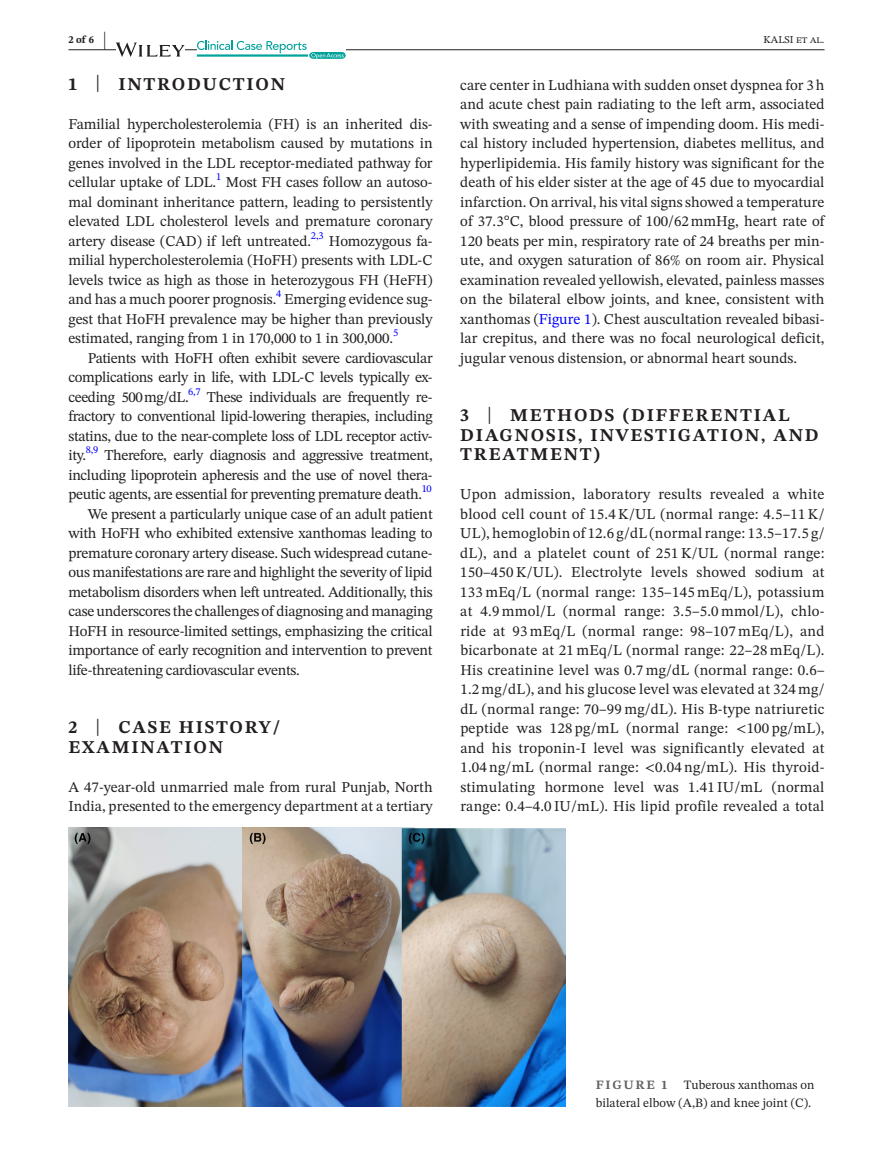
<style>
.page{position:relative;width:893px;height:1174px;background:#fff}
.page>*{position:absolute;margin:0;border:0;box-sizing:border-box;transform-origin:0 0}
.t1{font:700 18px/19.5px "STIX Two Text";letter-spacing:.1em;color:#231f20}
.t2{font:15px/19.5px "STIX Two Text";letter-spacing:-.005em;color:#231f20;text-align:justify}
.t3{font:12.75px/18px "STIX Two Text";color:#231f20;text-align:right}
.t4{font:700 12.75px "STIX Two Text";letter-spacing:.14em;color:#636366}
.t5{font:10.5px "STIX Two Text";color:#00f}
.t6{font:10.5px "STIX Two Text";color:#231f20}
.t7{font:700 10.5px "STIX Two Text";color:#231f20}
.s1{font-size:21px}
.s2{font-weight:400;font-size:23.7px}
.s3{color:#00f}
.s4{font-family:"STIX"}
</style>
<div class="page">
<hr style="left:68px;top:49px;width:756px;height:1px;background:#231f20">
<svg style="left:116px;top:43px;width:69px;height:14px"></svg>
<svg style="left:197px;top:41px;width:149px;height:18px"></svg>
<img style="left:68px;top:827px;width:498px;height:280px">
<p class="t7" style="left:68px;top:32px;width:39px">2 of 6 <span class="s1">|</span></p>
<p class="t6" style="left:763px;top:32px;width:62px">KALSI et al.</p>
<p class="t1" style="left:68px;top:74px;width:218px">1 <span class="s2">|</span> INTRODUCTION</p>
<p class="t2" style="left:68px;top:114px;width:366px">Familial hypercholesterolemia (FH) is an inherited dis&shy;order of lipoprotein metabolism caused by mutations in genes involved in the LDL receptor-mediated pathway for cellular uptake of LDL.</p>
<p class="t2" style="left:460px;top:75px;width:366px">care center in Ludhiana with sudden onset dyspnea for 3h and acute chest pain radiating to the left arm, associated with sweating and a sense of impending doom. His medi&shy;cal history included hypertension, diabetes mellitus, and hyperlipidemia. His family history was significant for the death of his elder sister at the age of 45 due to myocardial infarction. On arrival, his vital signs showed a temperature of 37.3°C, blood pressure of 100/62mmHg, heart rate of 120 beats per min, respiratory rate of 24 breaths per min&shy;ute, and oxygen saturation of 86% on room air. Physical examination revealed yellowish, elevated, painless masses on the bilateral elbow joints, and knee, consistent with xanthomas (<span class="s3">Figure 1</span>). Chest auscultation revealed bibasi&shy;lar crepitus, and there was no focal neurological deficit, jugular venous distension, or abnormal heart sounds.</p>
<p class="t5" style="left:216px;top:169px;width:7px">1</p>
<p class="t2" style="left:68px;top:172px;width:366px;text-indent:157px">Most FH cases follow an autoso&shy;mal dominant inheritance pattern, leading to persistently elevated LDL cholesterol levels and premature coronary artery disease (CAD) if left untreated.</p>
<p class="t5" style="left:311px;top:228px;width:14px">2,3</p>
<p class="t2" style="left:68px;top:231px;width:366px;text-indent:260px">Homozygous fa&shy;milial hypercholesterolemia (HoFH) presents with LDL-C levels twice as high as those in heterozygous FH (HeFH) and has a much poorer prognosis.</p>
<p class="t5" style="left:276px;top:286px;width:7px">4</p>
<p class="t2" style="left:68px;top:289px;width:366px;text-indent:216px">Emerging evidence sug&shy;gest that HoFH prevalence may be higher than previously estimated, ranging from 1 in 170,000 to 1 in 300,000.</p>
<p class="t5" style="left:393px;top:325px;width:7px">5</p>
<p class="t2" style="left:68px;top:348px;width:366px;text-indent:20px">Patients with HoFH often exhibit severe cardiovascular complications early in life, with LDL-C levels typically ex&shy;ceeding 500mg/dL.</p>
<p class="t5" style="left:188px;top:384px;width:14px">6,7</p>
<p class="t2" style="left:68px;top:387px;width:366px;text-indent:138px">These individuals are frequently re&shy;fractory to conventional lipid-lowering therapies, including statins, due to the near-complete loss of LDL receptor activ&shy;ity.</p>
<p class="t1" style="left:460px;top:406px;width:360px">3 <span class="s2">|</span> METHODS (DIFFERENTIAL<br>DIAGNOSIS, INVESTIGATION, AND<br>TREATMENT)</p>
<p class="t2" style="left:460px;top:484px;width:366px">Upon admission, laboratory results revealed a white blood cell count of 15.4 K/UL (normal range: 4.5–11 K/ UL), hemoglobin of 12.6 g/dL (normal range: 13.5–17.5 g/ dL), and a platelet count of 251 K/UL (normal range:<br>150–450 K/UL). Electrolyte levels showed sodium at 133 mEq/L (normal range: 135–145 mEq/L), potassium at 4.9 mmol/L (normal range: 3.5–5.0 mmol/L), chlo&shy;ride at 93 mEq/L (normal range: 98–107 mEq/L), and bicarbonate at 21 mEq/L (normal range: 22–28 mEq/L).<br>His creatinine level was 0.7 mg/dL (normal range: 0.6– 1.2 mg/dL), and his glucose level was elevated at 324 mg/ dL (normal range: 70–99 mg/dL). His B-type natriuretic peptide was 128 pg/mL (normal range: <span class="s4">&lt;</span>100 pg/mL), and his troponin-I level was significantly elevated at 1.04 ng/mL (normal range: <span class="s4">&lt;</span>0.04 ng/mL). His thyroid&shy;stimulating hormone level was 1.41 IU/mL (normal range: 0.4–4.0 IU/mL). His lipid profile revealed a total</p>
<p class="t5" style="left:86px;top:442px;width:14px">8,9</p>
<p class="t2" style="left:68px;top:445px;width:366px;text-indent:36px">Therefore, early diagnosis and aggressive treatment, including lipoprotein apheresis and the use of novel thera&shy;peutic agents, are essential for preventing premature death.</p>
<p class="t5" style="left:422px;top:481px;width:12px">10</p>
<p class="t2" style="left:68px;top:504px;width:366px;text-indent:20px">We present a particularly unique case of an adult patient with HoFH who exhibited extensive xanthomas leading to premature coronary artery disease. Such widespread cutane&shy;ous manifestations are rare and highlight the severity of lipid metabolism disorders when left untreated. Additionally, this case underscores the challenges of diagnosing and managing HoFH in resource-limited settings, emphasizing the critical importance of early recognition and intervention to prevent life-threatening cardiovascular events.</p>
<p class="t1" style="left:68px;top:718px;width:213px">2 <span class="s2">|</span> CASE HISTORY/<br>EXAMINATION</p>
<p class="t2" style="left:68px;top:777px;width:366px">A 47-year-old unmarried male from rural Punjab, North<br>India, presented to the emergency department at a tertiary</p>
<p class="t3" style="left:596px;top:1075px;width:220px">Tuberous xanthomas on<br>bilateral elbow (A,B) and knee joint (C).</p>
<p class="t4" style="left:596px;top:1075px;width:73px">FIGURE 1</p>
</div>
